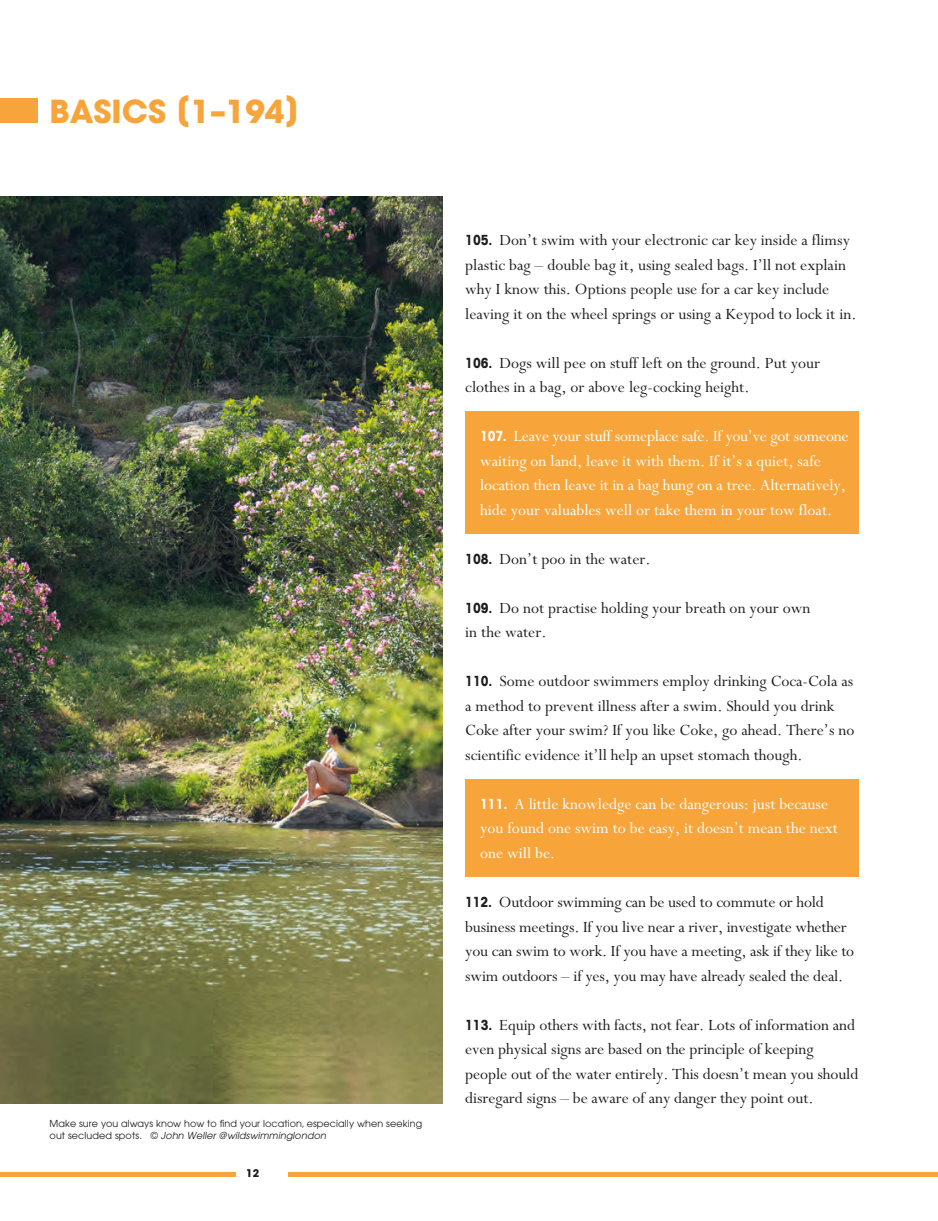
<style>
.page{position:relative;width:938px;height:1221px;background:#fff}
.page>*{position:absolute;margin:0;border:0;box-sizing:border-box;transform-origin:0 0}
.A_Header{font:700 31.5px "Avant Garde";color:#f7a53b}
.t1{font:17.5px/24.5px "Perpetua";color:#1d1d1b}
.t2{font:17.5px/24.5px "Perpetua";color:#fff}
.t3{font:700 10.5px "Avant Garde";color:#1d1d1b}
.Photo_caption{font:9.62px/11.4px "ITC Avant Garde Gothic";letter-spacing:.01em;color:#1d1d1b}
.s1{font-family:"ITC Avant Garde Gothic Book Obliq"}
.s2{font-family:"ITC Avant Garde Gothic";font-weight:700;font-stretch:condensed;font-size:14px}
</style>
<div class="page">
<div style="left:0;top:98px;width:38px;height:24px;background:#f7a53b"></div>
<div style="left:0;top:1171px;width:235px;height:5px;background:#f7a53b"></div>
<div style="left:289px;top:1171px;width:649px;height:5px;background:#f7a53b"></div>
<div style="left:465px;top:411px;width:393px;height:123px;background:#f7a53b"></div>
<div style="left:465px;top:779px;width:393px;height:98px;background:#f7a53b"></div>
<img style="left:0;top:196px;width:443px;height:906px">
<p class="A_Header" style="left:50px;top:90px;width:251px">BASICS [1–194]</p>
<p class="Photo_caption" style="left:50px;top:1118px;width:374px">Make sure you always know how to find your location, especially when seeking out secluded spots. © <span class="s1">John Weller @wildswimminglondon</span></p>
<p class="t3" style="left:246px;top:1165px;width:14px">12</p>
<p class="t1" style="left:465px;top:228px;width:393px"><span class="s2">105.</span> Don’t swim with your electronic car key inside a flimsy plastic bag – double bag it, using sealed bags. I’ll not explain why I know this. Options people use for a car key include leaving it on the wheel springs or using a Keypod to lock it in.</p>
<p class="t1" style="left:465px;top:351px;width:356px"><span class="s2">106.</span> Dogs will pee on stuff left on the ground. Put your clothes in a bag, or above leg-cocking height.</p>
<p class="t2" style="left:480px;top:424px;width:370px"><span class="s2">107.</span> Leave your stuff someplace safe. If you’ve got someone waiting on land, leave it with them. If it’s a quiet, safe location then leave it in a bag hung on a tree. Alternatively, hide your valuables well or take them in your tow float.</p>
<p class="t1" style="left:465px;top:547px;width:187px"><span class="s2">108.</span> Don’t poo in the water.</p>
<p class="t1" style="left:465px;top:596px;width:347px"><span class="s2">109.</span> Do not practise holding your breath on your own in the water.</p>
<p class="t1" style="left:465px;top:669px;width:391px"><span class="s2">110.</span> Some outdoor swimmers employ drinking Coca-Cola as a method to prevent illness after a swim. Should you drink Coke after your swim? If you like Coke, go ahead. There’s no scientific evidence it’ll help an upset stomach though.</p>
<p class="t2" style="left:480px;top:792px;width:359px"><span class="s2">111.</span> A little knowledge can be dangerous: just because you found one swim to be easy, it doesn’t mean the next one will be.</p>
<p class="t1" style="left:465px;top:890px;width:390px"><span class="s2">112.</span> Outdoor swimming can be used to commute or hold business meetings. If you live near a river, investigate whether you can swim to work. If you have a meeting, ask if they like to swim outdoors – if yes, you may have already sealed the deal.</p>
<p class="t1" style="left:465px;top:1012px;width:394px"><span class="s2">113.</span> Equip others with facts, not fear. Lots of information and even physical signs are based on the principle of keeping people out of the water entirely. This doesn’t mean you should disregard signs – be aware of any danger they point out.</p>
</div>
